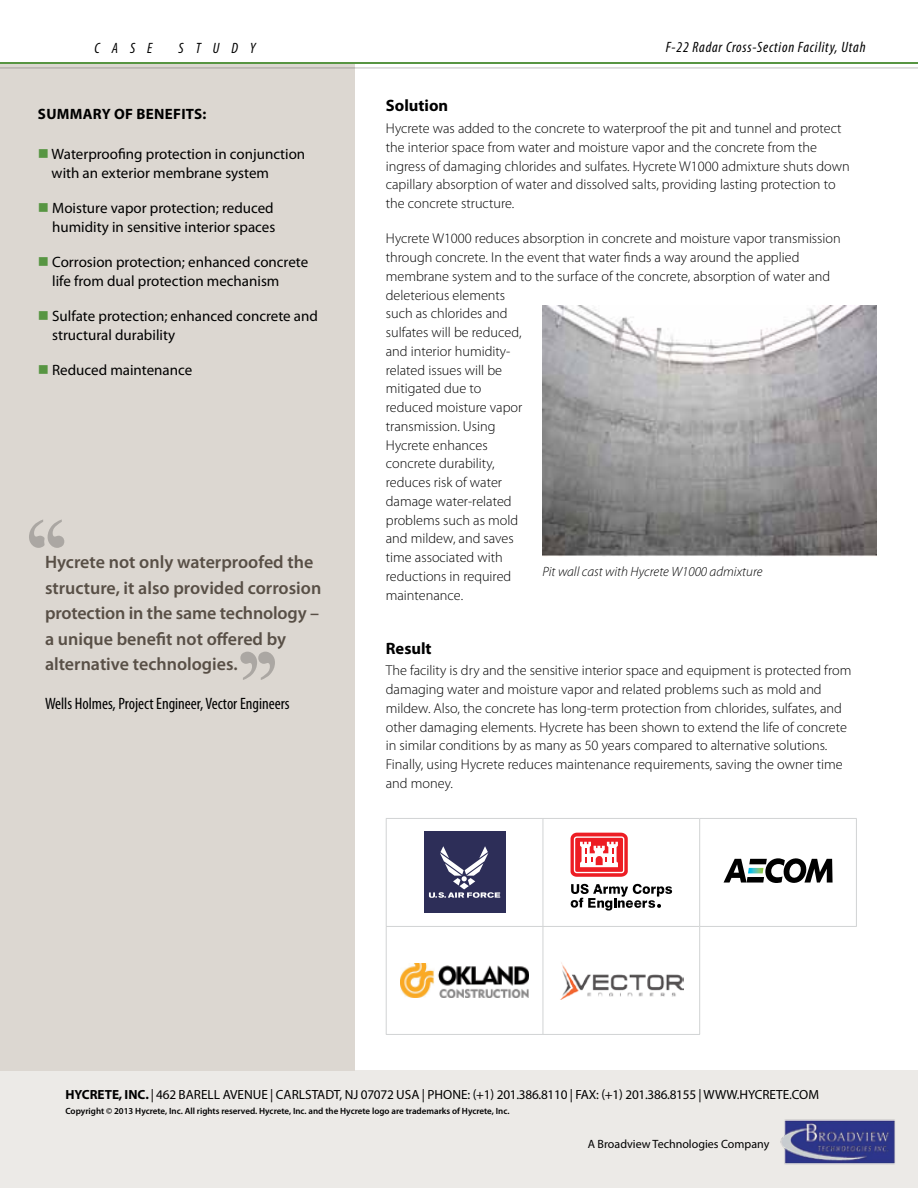
<style>
.page{position:relative;width:918px;height:1188px;background:#fff}
.page>*{position:absolute;margin:0;border:0;box-sizing:border-box;transform-origin:0 0}
.t1{font:600 18px/25.5px "Myriad Pro";color:#584f46}
.t2{font:condensed 16.5px "Myriad Pro";color:#000}
.t3{font:700 16.5px "Myriad Pro";color:#000}
.t4{font:15px/18.8px "Myriad Pro";color:#000}
.t5{font:italic condensed 15px "Myriad Pro";letter-spacing:.05em;color:#000}
.t6{font:700 15px "Myriad Pro";letter-spacing:.02em;color:#000}
.t7{font:300 14.25px/18.8px "Myriad Pro";color:#000}
.t8{font:italic 300 13.5px "Myriad Pro";color:#000}
.t9{font:13.35px "Myriad Pro";letter-spacing:-.02em;color:#000}
.t10{font:13.35px "Myriad Pro";color:#000}
.t11{font:12px "Myriad Pro";color:#000}
.t12{font:600 9px "Myriad Pro";color:#000}
.s1{color:#579542}
.s2{font-weight:700}
</style>
<div class="page">
<div style="left:0;top:63px;width:354px;height:1007px;background:#dcd7d1"></div>
<div style="left:0;top:1070px;width:918px;height:118px;background:#eceae7"></div>
<hr style="left:0;top:67px;width:918px;height:2px;background:#000;opacity:.15">
<hr style="left:0;top:62px;width:918px;height:2px;background:#579542">
<hr style="left:386px;top:818px;width:157px;height:1px;background:#d1d3d4">
<hr style="left:386px;top:819px;width:1px;height:107px;background:#d1d3d4">
<hr style="left:543px;top:818px;width:157px;height:1px;background:#d1d3d4">
<hr style="left:543px;top:819px;width:1px;height:107px;background:#d1d3d4">
<hr style="left:700px;top:818px;width:157px;height:1px;background:#d1d3d4">
<hr style="left:699px;top:819px;width:1px;height:107px;background:#d1d3d4">
<hr style="left:856px;top:819px;width:1px;height:107px;background:#d1d3d4">
<hr style="left:386px;top:926px;width:157px;height:1px;background:#d1d3d4">
<hr style="left:386px;top:927px;width:1px;height:107px;background:#d1d3d4">
<hr style="left:543px;top:926px;width:157px;height:1px;background:#d1d3d4">
<hr style="left:543px;top:927px;width:1px;height:107px;background:#d1d3d4">
<hr style="left:700px;top:926px;width:157px;height:1px;background:#d1d3d4">
<hr style="left:699px;top:927px;width:1px;height:107px;background:#d1d3d4">
<hr style="left:386px;top:1034px;width:157px;height:1px;background:#d1d3d4">
<hr style="left:543px;top:1034px;width:157px;height:1px;background:#d1d3d4">
<div style="left:424px;top:832px;width:81px;height:81px;background:#2d2e58"></div>
<svg style="left:429px;top:846px;width:71px;height:52px"></svg>
<svg style="left:571px;top:833px;width:57px;height:44px"></svg>
<svg style="left:571px;top:884px;width:101px;height:27px"></svg>
<svg style="left:724px;top:858px;width:109px;height:25px"></svg>
<img style="left:401px;top:964px;width:128px;height:33px">
<img style="left:560px;top:962px;width:123px;height:38px">
<img style="left:543px;top:306px;width:333px;height:250px">
<svg style="left:29px;top:519px;width:35px;height:29px"></svg>
<svg style="left:240px;top:652px;width:35px;height:28px"></svg>
<img style="left:780px;top:1119px;width:115px;height:46px">
<p class="t5" style="left:94px;top:39px;width:60px">CASE</p>
<p class="t5" style="left:179px;top:39px;width:79px">STUDY</p>
<p class="t5" style="left:666px;top:38px;width:201px">F-22 Radar Cross-Section Facility, Utah</p>
<p class="t6" style="left:38px;top:104px;width:170px">SUMMARY OF BENEFITS:</p>
<p class="t4" style="left:52px;top:144px;width:255px;text-indent:-14px"><span class="s1">■</span> Waterproofing protection in conjunction with an exterior membrane system</p>
<p class="t4" style="left:38px;top:198px;width:239px;text-align:right"><span class="s1">■</span> Moisture vapor protection; reduced humidity in sensitive interior spaces</p>
<p class="t4" style="left:52px;top:252px;width:258px;text-indent:-14px"><span class="s1">■</span> Corrosion protection; enhanced concrete life from dual protection mechanism</p>
<p class="t4" style="left:52px;top:306px;width:267px;text-indent:-14px"><span class="s1">■</span> Sulfate protection; enhanced concrete and structural durability</p>
<p class="t4" style="left:38px;top:360px;width:156px"><span class="s1">■</span> Reduced maintenance</p>
<p class="t1" style="left:45px;top:549px;width:278px">Hycrete not only waterproofed the structure, it also provided corrosion protection in the same technology – a unique benefit not offered by alternative technologies.</p>
<p class="t2" style="left:45px;top:694px;width:246px">Wells Holmes, Project Engineer, Vector Engineers</p>
<p class="t3" style="left:386px;top:95px;width:64px">SOLUTION</p>
<p class="t7" style="left:386px;top:119px;width:465px">Hycrete was added to the concrete to waterproof the pit and tunnel and protect the interior space from water and moisture vapor and the concrete from the ingress of damaging chlorides and sulfates. Hycrete W1000 admixture shuts down capillary absorption of water and dissolved salts, providing lasting protection to the concrete structure.</p>
<p class="t7" style="left:386px;top:230px;width:456px">Hycrete W1000 reduces absorption in concrete and moisture vapor transmission through concrete. In the event that water finds a way around the applied membrane system and to the surface of the concrete, absorption of water and deleterious elements<br>such as chlorides and<br>sulfates will be reduced,<br>and interior humidity-<br>related issues will be<br>mitigated due to<br>reduced moisture vapor<br>transmission. Using<br>Hycrete enhances<br>concrete durability,<br>reduces risk of water<br>damage water-related<br>problems such as mold<br>and mildew, and saves<br>time associated with<br>reductions in required<br>maintenance.</p>
<p class="t8" style="left:543px;top:563px;width:221px">Pit wall cast with Hycrete W1000 admixture</p>
<p class="t3" style="left:386px;top:637px;width:47px">RESULT</p>
<p class="t7" style="left:386px;top:661px;width:467px">The facility is dry and the sensitive interior space and equipment is protected from damaging water and moisture vapor and related problems such as mold and mildew. Also, the concrete has long-term protection from chlorides, sulfates, and other damaging elements. Hycrete has been shown to extend the life of concrete in similar conditions by as many as 50 years compared to alternative solutions.<br>Finally, using Hycrete reduces maintenance requirements, saving the owner time and money.</p>
<p class="t10" style="left:66px;top:1086px;width:339px"><span class="s2">HYCRETE, INC.</span> | 462 Barell Avenue | Carlstadt, NJ 07072 USA</p>
<p class="t9" style="left:422px;top:1086px;width:399px">| Phone: (+1) 201.386.8110 | Fax: (+1) 201.386.8155 | www.hycrete.com</p>
<p class="t12" style="left:65px;top:1105px;width:446px">Copyright © 2013 Hycrete, Inc. All rights reserved. Hycrete, Inc. and the Hycrete logo are trademarks of Hycrete, Inc.</p>
<p class="t11" style="left:588px;top:1136px;width:183px">A Broadview Technologies Company</p>
</div>
